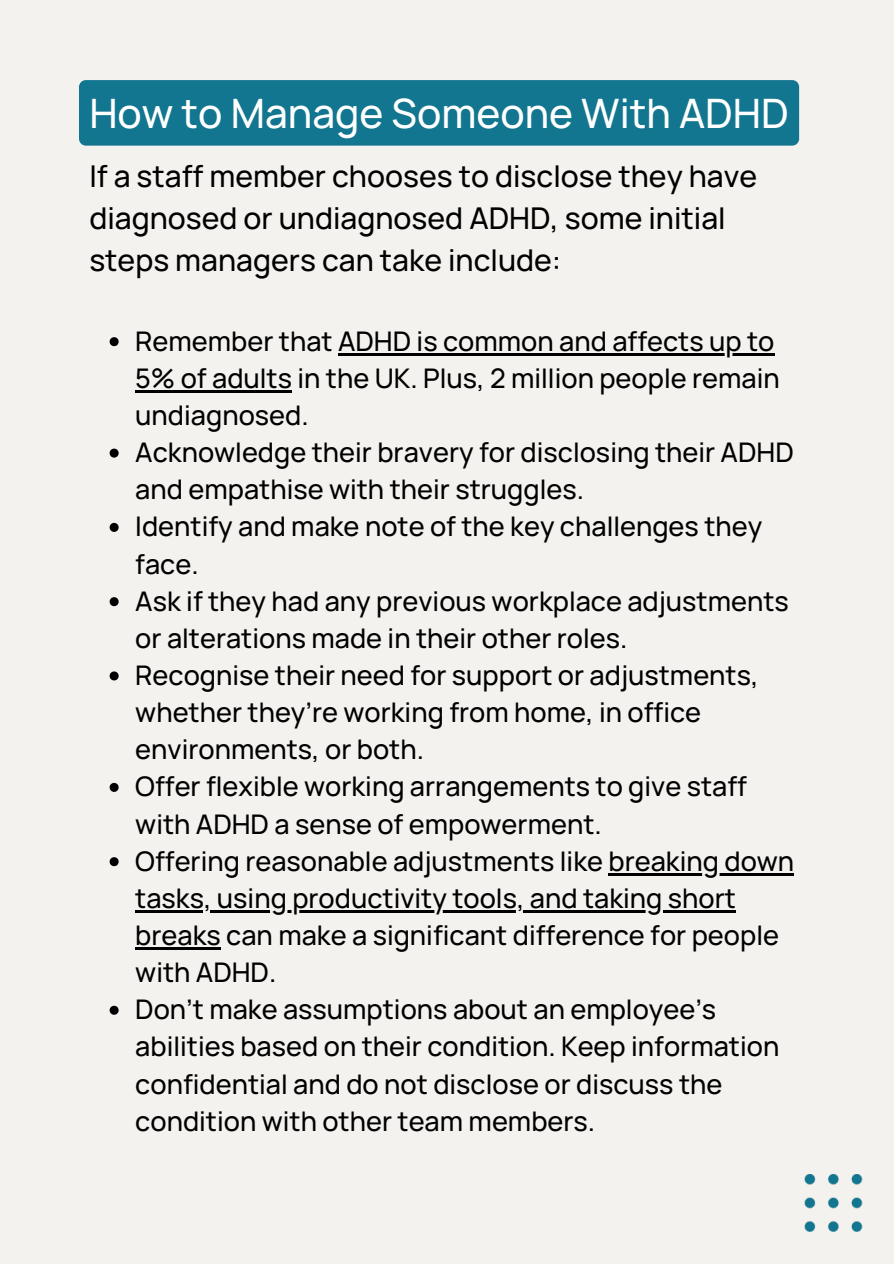
<style>
.page{position:relative;width:894px;height:1264px;background:#fff}
.page>*{position:absolute;margin:0;border:0;box-sizing:border-box;transform-origin:0 0}
.t1{font:500 40.5px "Manrope";color:#fff}
.t2{font:500 30px/41.7px "Manrope";color:#000}
.t3{font:500 27px/37.2px "Manrope";color:#000}
</style>
<div class="page">
<div style="left:0;top:0;width:893px;height:1263px;background:#f3f2ee"></div>
<div style="left:79px;top:80px;width:719px;height:66px;background:#127690;border-radius:7px"></div>
<svg style="left:110px;top:337px;width:9px;height:9px"></svg>
<hr style="left:338px;top:353px;width:436px;height:2px;background:#000">
<hr style="left:135px;top:390px;width:157px;height:2px;background:#000">
<svg style="left:110px;top:448px;width:9px;height:9px"></svg>
<svg style="left:110px;top:523px;width:9px;height:9px"></svg>
<svg style="left:110px;top:597px;width:9px;height:9px"></svg>
<svg style="left:110px;top:671px;width:9px;height:9px"></svg>
<svg style="left:110px;top:783px;width:9px;height:9px"></svg>
<svg style="left:110px;top:857px;width:9px;height:9px"></svg>
<hr style="left:608px;top:873px;width:186px;height:2px;background:#000">
<hr style="left:135px;top:910px;width:600px;height:2px;background:#000">
<hr style="left:135px;top:947px;width:86px;height:2px;background:#000">
<svg style="left:110px;top:1005px;width:9px;height:9px"></svg>
<img style="left:804px;top:1174px;width:58px;height:57px">
<h1 class="t1" style="left:89px;top:82px;width:700px">How to Manage Someone With ADHD</h1>
<p class="t2" style="left:89px;top:154px;width:669px">If a staff member chooses to disclose they have diagnosed or undiagnosed ADHD, some initial steps managers can take include:</p>
<p class="t3" style="left:135px;top:320px;width:660px">Remember that ADHD is common and affects up to 5% of adults in the UK. Plus, 2 million people remain undiagnosed.<br>Acknowledge their bravery for disclosing their ADHD and empathise with their struggles.<br>Identify and make note of the key challenges they face.<br>Ask if they had any previous workplace adjustments or alterations made in their other roles.<br>Recognise their need for support or adjustments, whether they’re working from home, in office environments, or both.<br>Offer flexible working arrangements to give staff with ADHD a sense of empowerment.<br>Offering reasonable adjustments like breaking down tasks, using productivity tools, and taking short breaks can make a significant difference for people with ADHD.<br>Don’t make assumptions about an employee’s abilities based on their condition. Keep information confidential and do not disclose or discuss the condition with other team members.</p>
</div>
